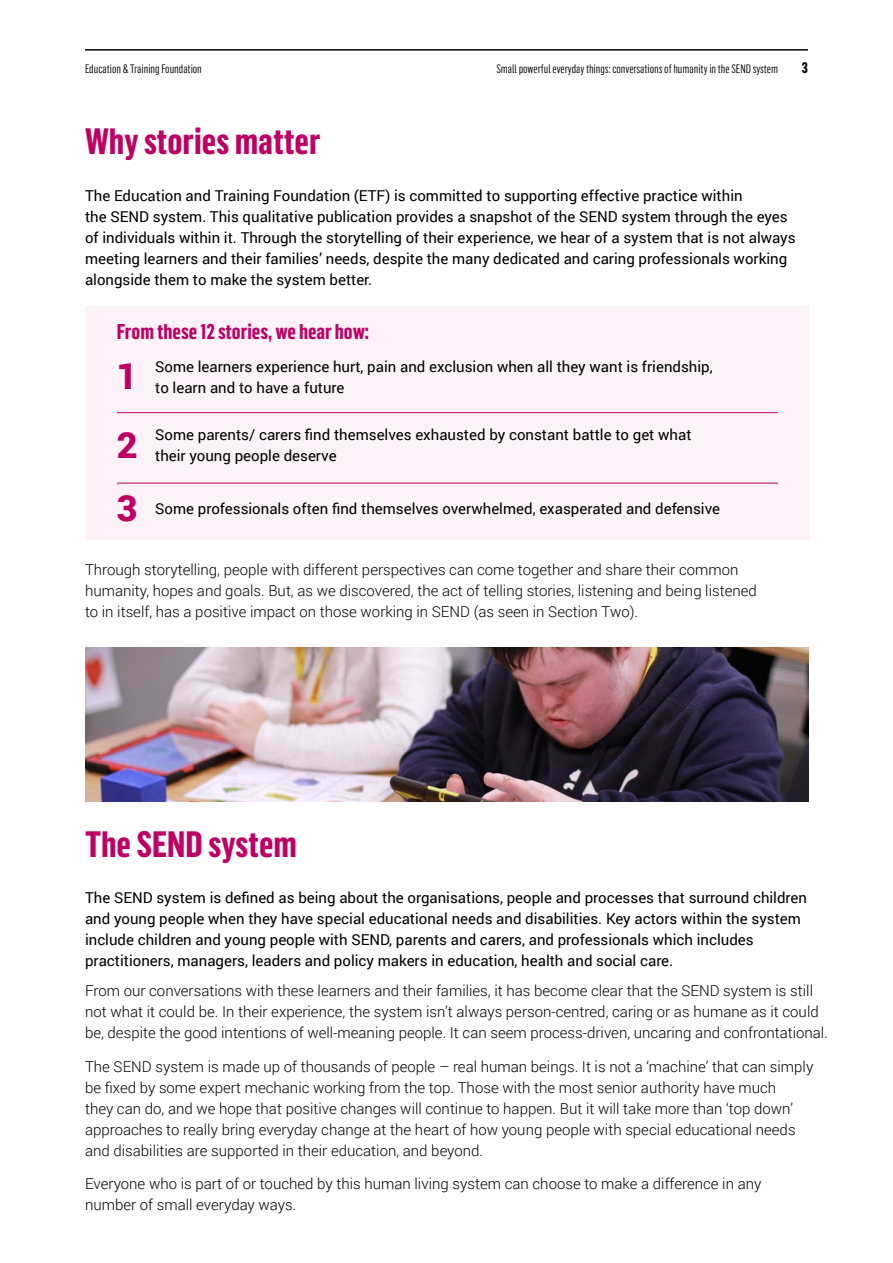
<style>
.page{position:relative;width:893px;height:1263px;background:#fff}
.page>*{position:absolute;margin:0;border:0;box-sizing:border-box;transform-origin:0 0}
.t1{font:700 36px "Flama Condensed";color:#be0064}
.t2{font:900 36px "Roboto";color:#be0064}
.t3{font:700 21px "Flama Condensed";color:#be0064}
.t4{font:300 15px/21px "Roboto";color:#000}
.t5{font:15px/21px "Roboto";color:#000}
.t6{font:700 15px "Flama Condensed";color:#000}
.t7{font:12px "Flama Condensed";color:#000}
</style>
<div class="page">
<div style="left:85px;top:306px;width:723px;height:234px;background:#fcf2f7"></div>
<hr style="left:117px;top:412px;width:661px;height:1px;background:#be0064">
<hr style="left:117px;top:483px;width:661px;height:1px;background:#be0064">
<img style="left:85px;top:647px;width:723px;height:155px">
<hr style="left:85px;top:49px;width:723px;height:2px;background:#000">
<p class="t7" style="left:85px;top:61px;width:118px">Education &amp; Training Foundation</p>
<p class="t7" style="left:496px;top:61px;width:283px">Small powerful everyday things: conversations of humanity in the SEND system</p>
<p class="t6" style="left:802px;top:58px;width:8px">3</p>
<p class="t1" style="left:85px;top:119px;width:237px">Why stories matter</p>
<p class="t5" style="left:85px;top:184px;width:712px">The Education and Training Foundation (ETF) is committed to supporting effective practice within<br>the SEND system. This qualitative publication provides a snapshot of the SEND system through the eyes of individuals within it. Through the storytelling of their experience, we hear of a system that is not always meeting learners and their families’ needs, despite the many dedicated and caring professionals working alongside them to make the system better.</p>
<p class="t3" style="left:117px;top:318px;width:254px">From these 12 stories, we hear how:</p>
<p class="t5" style="left:155px;top:356px;width:559px">Some learners experience hurt, pain and exclusion when all they want is friendship, to learn and to have a future</p>
<p class="t5" style="left:155px;top:424px;width:538px">Some parents/ carers find themselves exhausted by constant battle to get what their young people deserve</p>
<p class="t5" style="left:155px;top:497px;width:566px">Some professionals often find themselves overwhelmed, exasperated and defensive</p>
<p class="t2" style="left:117px;top:350px;width:22px">1</p>
<p class="t2" style="left:117px;top:419px;width:22px">2</p>
<p class="t2" style="left:117px;top:483px;width:22px">3</p>
<p class="t4" style="left:85px;top:559px;width:673px">Through storytelling, people with different perspectives can come together and share their common humanity, hopes and goals. But, as we discovered, the act of telling stories, listening and being listened to in itself, has a positive impact on those working in SEND (as seen in Section Two).</p>
<p class="t1" style="left:85px;top:821px;width:213px">The SEND system</p>
<p class="t5" style="left:85px;top:887px;width:723px">The SEND system is defined as being about the organisations, people and processes that surround children and young people when they have special educational needs and disabilities. Key actors within the system include children and young people with SEND, parents and carers, and professionals which includes practitioners, managers, leaders and policy makers in education, health and social care.</p>
<p class="t4" style="left:85px;top:979px;width:744px">From our conversations with these learners and their families, it has become clear that the SEND system is still not what it could be. In their experience, the system isn’t always person-centred, caring or as humane as it could be, despite the good intentions of well-meaning people. It can seem process-driven, uncaring and confrontational.</p>
<p class="t4" style="left:85px;top:1055px;width:730px">The SEND system is made up of thousands of people – real human beings. It is not a ‘machine’ that can simply be fixed by some expert mechanic working from the top. Those with the most senior authority have much<br>they can do, and we hope that positive changes will continue to happen. But it will take more than ‘top down’ approaches to really bring everyday change at the heart of how young people with special educational needs and disabilities are supported in their education, and beyond.</p>
<p class="t4" style="left:85px;top:1173px;width:678px">Everyone who is part of or touched by this human living system can choose to make a difference in any number of small everyday ways.</p>
</div>
